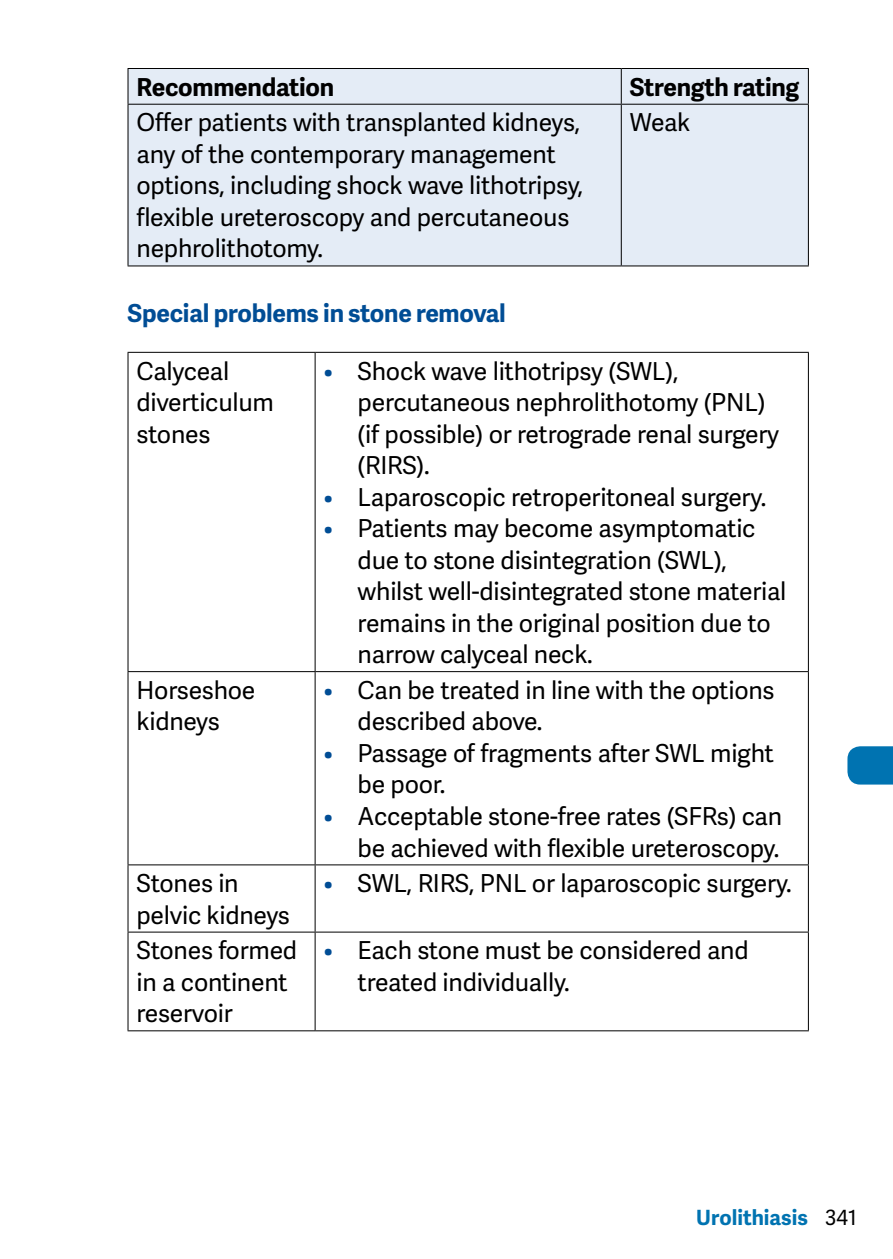
<style>
.page{position:relative;width:893px;height:1259px;background:#fff}
.page>*{position:absolute;margin:0;border:0;box-sizing:border-box;transform-origin:0 0}
.t1{font:24.6px/31.5px "Adelle Sans";letter-spacing:-.01em;color:#000}
.t2{font:700 24.6px "Adelle Sans";letter-spacing:-.01em;color:#004d95}
.t3{font:700 24.6px "Adelle Sans";letter-spacing:-.01em;color:#000}
.t4{font:700 21px "Adelle Sans";color:#0073b1}
.s1{color:#004d95}
.s2{font-weight:400;color:#000}
</style>
<div class="page">
<svg style="left:847px;top:746px;width:46px;height:38px;background:#0d7ab5"></svg>
<div style="left:129px;top:69px;width:679px;height:196px;background:#e4ecf6"></div>
<hr style="left:621px;top:69px;width:1px;height:35px;background:#000">
<hr style="left:128px;top:104px;width:493px;height:1px;background:#000">
<hr style="left:621px;top:104px;width:188px;height:1px;background:#000">
<hr style="left:621px;top:105px;width:1px;height:160px;background:#000">
<hr style="left:128px;top:265px;width:493px;height:1px;background:#000">
<hr style="left:621px;top:265px;width:188px;height:1px;background:#000">
<hr style="left:128px;top:68px;width:493px;height:1px;background:#000">
<hr style="left:127px;top:69px;width:2px;height:35px;background:#000">
<hr style="left:621px;top:68px;width:188px;height:1px;background:#000">
<hr style="left:808px;top:69px;width:1px;height:35px;background:#000">
<hr style="left:127px;top:105px;width:2px;height:160px;background:#000">
<hr style="left:808px;top:105px;width:1px;height:160px;background:#000">
<hr style="left:315px;top:932px;width:1px;height:98px;background:#000">
<hr style="left:127px;top:932px;width:2px;height:98px;background:#000">
<hr style="left:808px;top:932px;width:1px;height:98px;background:#000">
<hr style="left:128px;top:352px;width:187px;height:1px;background:#000">
<hr style="left:127px;top:353px;width:2px;height:318px;background:#000">
<hr style="left:315px;top:352px;width:494px;height:1px;background:#000">
<hr style="left:315px;top:353px;width:1px;height:318px;background:#000">
<hr style="left:808px;top:353px;width:1px;height:318px;background:#000">
<hr style="left:128px;top:671px;width:187px;height:1px;background:#000">
<hr style="left:127px;top:672px;width:2px;height:192px;background:#000">
<hr style="left:315px;top:671px;width:494px;height:1px;background:#000">
<hr style="left:315px;top:672px;width:1px;height:192px;background:#000">
<hr style="left:808px;top:672px;width:1px;height:192px;background:#000">
<hr style="left:128px;top:864px;width:187px;height:1px;background:#000">
<hr style="left:127px;top:865px;width:2px;height:66px;background:#000">
<hr style="left:128px;top:931px;width:187px;height:1px;background:#000">
<hr style="left:315px;top:864px;width:494px;height:1px;background:#000">
<hr style="left:315px;top:865px;width:1px;height:66px;background:#000">
<hr style="left:808px;top:865px;width:1px;height:66px;background:#000">
<hr style="left:315px;top:931px;width:494px;height:1px;background:#000">
<hr style="left:128px;top:1030px;width:187px;height:1px;background:#000">
<hr style="left:315px;top:1030px;width:494px;height:1px;background:#000">
<p class="t3" style="left:137px;top:69px;width:199px">Recommendation</p>
<p class="t3" style="left:630px;top:69px;width:171px">Strength rating</p>
<p class="t1" style="left:137px;top:106px;width:448px">Offer patients with transplanted kidneys, any of the contemporary management options, including shock wave lithotripsy, flexible ureteroscopy and percutaneous nephrolithotomy.</p>
<p class="t1" style="left:630px;top:106px;width:62px">Weak</p>
<p class="t2" style="left:128px;top:295px;width:380px">Special problems in stone removal</p>
<p class="t1" style="left:137px;top:354px;width:139px">Calyceal diverticulum stones</p>
<p class="t1" style="left:358px;top:354px;width:423px;text-indent:-34px"><span class="s1">•</span> Shock wave lithotripsy (SWL), percutaneous nephrolithotomy (PNL) (if possible) or retrograde renal surgery (RIRS).</p>
<p class="t1" style="left:324px;top:480px;width:444px"><span class="s1">•</span> Laparoscopic retroperitoneal surgery.</p>
<p class="t1" style="left:358px;top:512px;width:430px;text-indent:-34px"><span class="s1">•</span> Patients may become asymptomatic due to stone disintegration (SWL), whilst well-disintegrated stone material remains in the original position due to narrow calyceal neck.</p>
<p class="t1" style="left:137px;top:673px;width:120px">Horseshoe kidneys</p>
<p class="t1" style="left:358px;top:673px;width:418px;text-indent:-34px"><span class="s1">•</span> Can be treated in line with the options described above.</p>
<p class="t1" style="left:358px;top:736px;width:418px;text-indent:-34px"><span class="s1">•</span> Passage of fragments after SWL might be poor.</p>
<p class="t1" style="left:324px;top:799px;width:460px;text-align:right"><span class="s1">•</span> Acceptable stone-free rates (SFRs) can be achieved with flexible ureteroscopy.</p>
<p class="t1" style="left:137px;top:867px;width:155px">Stones in pelvic kidneys</p>
<p class="t1" style="left:324px;top:867px;width:470px"><span class="s1">•</span> SWL, RIRS, PNL or laparoscopic surgery.</p>
<p class="t1" style="left:137px;top:934px;width:162px">Stones formed in a continent reservoir</p>
<p class="t1" style="left:358px;top:934px;width:393px;text-indent:-34px"><span class="s1">•</span> Each stone must be considered and treated individually.</p>
<p class="t4" style="left:696px;top:1202px;width:162px">Urolithiasis <span class="s2">341</span></p>
</div>
